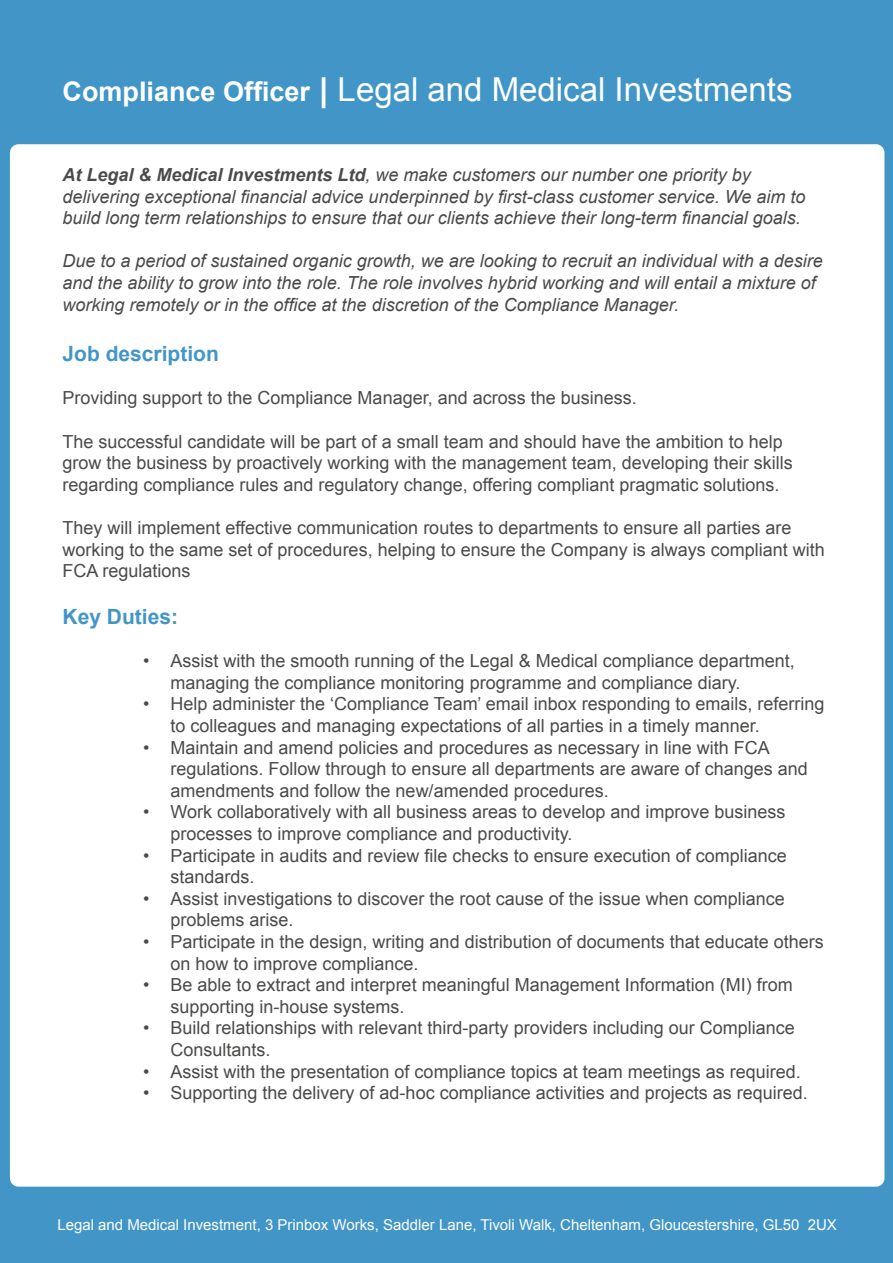
<style>
.page{position:relative;width:893px;height:1263px;background:#4296c7}
.page>*{position:absolute;margin:0;border:0;box-sizing:border-box;transform-origin:0 0}
.t1{font:33px "Arial";color:#fff}
.t2{font:700 21px "Arial";color:#4296c7}
.t3{font:18px/21.6px "Arial";color:#4a4a49}
.t4{font:italic 18px/21.6px "Arial";color:#4a4a49}
.t5{font:15px "Arial";color:#fff}
.s1{font-weight:700;font-size:27px}
.s2{font-weight:700}
</style>
<div class="page">
<div style="left:10px;top:144px;width:874px;height:1043px;background:#fff;border-radius:9px"></div>
<h1 class="t1" style="left:63px;top:68px;width:731px"><span class="s1">Compliance Officer</span> <span class="s2">|</span> Legal and Medical Investments</h1>
<p class="t4" style="left:63px;top:164px;width:745px"><span class="s2">At Legal &amp; Medical Investments Ltd</span>, we make customers our number one priority by delivering exceptional financial advice underpinned by first-class customer service. We aim to build long term relationships to ensure that our clients achieve their long-term financial goals.</p>
<p class="t4" style="left:63px;top:251px;width:762px">Due to a period of sustained organic growth, we are looking to recruit an individual with a desire and the ability to grow into the role. The role involves hybrid working and will entail a mixture of working remotely or in the office at the discretion of the Compliance Manager.</p>
<p class="t2" style="left:63px;top:340px;width:158px">Job description</p>
<p class="t3" style="left:63px;top:387px;width:576px">Providing support to the Compliance Manager, and across the business.</p>
<p class="t3" style="left:63px;top:431px;width:732px">The successful candidate will be part of a small team and should have the ambition to help grow the business by proactively working with the management team, developing their skills regarding compliance rules and regulatory change, offering compliant pragmatic solutions.</p>
<p class="t3" style="left:63px;top:517px;width:764px">They will implement effective communication routes to departments to ensure all parties are working to the same set of procedures, helping to ensure the Company is always compliant with<br>FCA regulations</p>
<p class="t2" style="left:63px;top:603px;width:117px">Key Duties:</p>
<p class="t3" style="left:171px;top:650px;width:626px;text-indent:-27px">• Assist with the smooth running of the Legal &amp; Medical compliance department, managing the compliance monitoring programme and compliance diary.</p>
<p class="t3" style="left:171px;top:693px;width:655px;text-indent:-27px">• Help administer the ‘Compliance Team’ email inbox responding to emails, referring to colleagues and managing expectations of all parties in a timely manner.</p>
<p class="t3" style="left:171px;top:737px;width:639px;text-indent:-27px">• Maintain and amend policies and procedures as necessary in line with FCA regulations. Follow through to ensure all departments are aware of changes and amendments and follow the new/amended procedures.</p>
<p class="t3" style="left:171px;top:801px;width:616px;text-indent:-27px">• Work collaboratively with all business areas to develop and improve business processes to improve compliance and productivity.</p>
<p class="t3" style="left:171px;top:845px;width:618px;text-indent:-27px">• Participate in audits and review file checks to ensure execution of compliance standards.</p>
<p class="t3" style="left:171px;top:888px;width:616px;text-indent:-27px">• Assist investigations to discover the root cause of the issue when compliance problems arise.</p>
<p class="t3" style="left:171px;top:931px;width:655px;text-indent:-27px">• Participate in the design, writing and distribution of documents that educate others on how to improve compliance.</p>
<p class="t3" style="left:171px;top:974px;width:624px;text-indent:-27px">• Be able to extract and interpret meaningful Management Information (MI) from supporting in-house systems.</p>
<p class="t3" style="left:171px;top:1017px;width:626px;text-indent:-27px">• Build relationships with relevant third-party providers including our Compliance<br>Consultants.</p>
<p class="t3" style="left:143px;top:1061px;width:659px">• Assist with the presentation of compliance topics at team meetings as required.</p>
<p class="t3" style="left:143px;top:1082px;width:666px">• Supporting the delivery of ad-hoc compliance activities and projects as required.</p>
<p class="t5" style="left:57px;top:1215px;width:781px">Legal and Medical Investment, 3 Prinbox Works, Saddler Lane, Tivoli Walk, Cheltenham, Gloucestershire, GL50 2UX</p>
</div>
